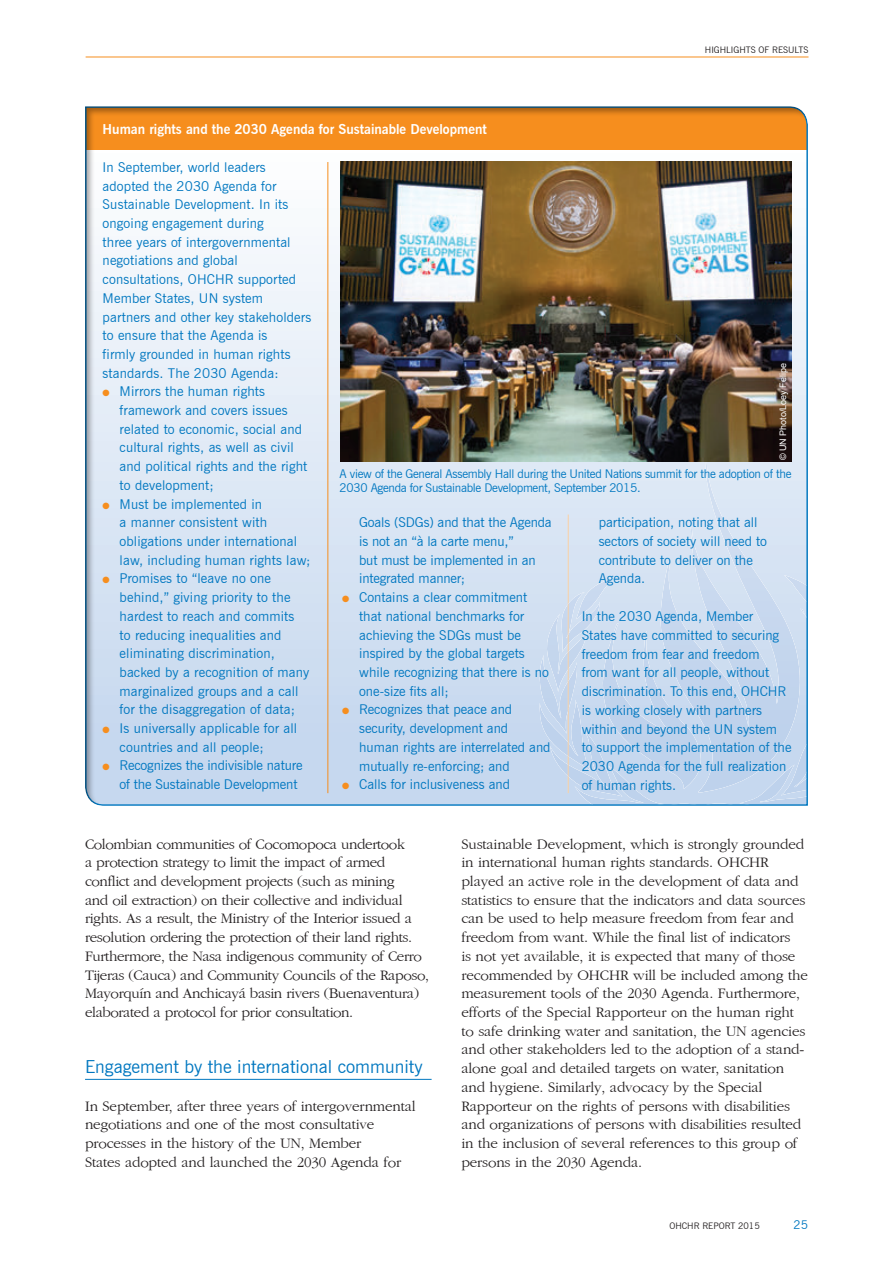
<style>
.page{position:relative;width:893px;height:1263px;background:#fff}
.page>*{position:absolute;margin:0;border:0;box-sizing:border-box;transform-origin:0 0}
.t1{font:18px "News Gothic BT";color:#0077c0}
.t2{font:15px/18.8px "Gatineau Plain";letter-spacing:-.01em;color:#231f20}
.t3{font:13.5px/18.8px "News Gothic BT";letter-spacing:.01em;color:#0077c0}
.t4{font:13.5px "News Gothic BT";letter-spacing:-.01em;color:#0077c0}
.t5{font:700 13.5px "News Gothic BT";color:#fff}
.t6{font:12px/14.4px "News Gothic BT";letter-spacing:-.025em;color:#0077c0}
.t7{font:9px "News Gothic BT";color:#231f20}
.t8{font:9px "Arial";color:#fff}
.s1{font-family:"Dixieland Normal";font-size:9px;color:#f68e1e}
</style>
<div class="page">
<hr style="left:86px;top:57px;width:722px;height:1px;background:#f68e1e">
<hr style="left:85px;top:1079px;width:347px;height:1px;background:#0077c0">
<div style="left:84px;top:106px;width:725px;height:702px;background:#231f20;opacity:.4"></div>
<img style="left:340px;top:161px;width:451px;height:301px">
<p class="t7" style="left:705px;top:44px;width:105px">HIGHLIGHTS OF RESULTS</p>
<p class="t5" style="left:103px;top:121px;width:386px">Human rights and the 2030 Agenda for Sustainable Development</p>
<p class="t3" style="left:103px;top:158px;width:165px">In September, world leaders</p>
<p class="t3" style="left:103px;top:176px;width:175px">adopted the 2030 Agenda for</p>
<p class="t3" style="left:103px;top:195px;width:187px">Sustainable Development. In its</p>
<p class="t3" style="left:103px;top:214px;width:163px">ongoing engagement during</p>
<p class="t3" style="left:103px;top:232px;width:190px">three years of intergovernmental</p>
<p class="t3" style="left:103px;top:251px;width:137px">negotiations and global</p>
<p class="t3" style="left:103px;top:270px;width:195px">consultations, OHCHR supported</p>
<p class="t3" style="left:103px;top:289px;width:162px">Member States, UN system</p>
<p class="t3" style="left:103px;top:307px;width:210px">partners and other key stakeholders</p>
<p class="t3" style="left:103px;top:326px;width:166px">to ensure that the Agenda is</p>
<p class="t3" style="left:103px;top:345px;width:189px">firmly grounded in human rights</p>
<p class="t3" style="left:103px;top:363px;width:177px">standards. The 2030 Agenda:</p>
<p class="t3" style="left:103px;top:382px;width:164px"><span class="s1">O</span> Mirrors the human rights</p>
<p class="t3" style="left:120px;top:401px;width:170px">framework and covers issues</p>
<p class="t3" style="left:120px;top:419px;width:184px">related to economic, social and</p>
<p class="t3" style="left:120px;top:438px;width:176px">cultural rights, as well as civil</p>
<p class="t3" style="left:120px;top:457px;width:189px">and political rights and the right</p>
<p class="t3" style="left:120px;top:476px;width:95px">to development;</p>
<p class="t3" style="left:103px;top:494px;width:161px"><span class="s1">O</span> Must be implemented in</p>
<p class="t3" style="left:120px;top:513px;width:149px">a manner consistent with</p>
<p class="t3" style="left:120px;top:532px;width:179px">obligations under international</p>
<p class="t3" style="left:120px;top:550px;width:192px">law, including human rights law;</p>
<p class="t3" style="left:103px;top:569px;width:170px"><span class="s1">O</span> Promises to “leave no one</p>
<p class="t3" style="left:120px;top:588px;width:172px">behind,” giving priority to the</p>
<p class="t3" style="left:120px;top:606px;width:176px">hardest to reach and commits</p>
<p class="t3" style="left:120px;top:625px;width:163px">to reducing inequalities and</p>
<p class="t3" style="left:120px;top:644px;width:157px">eliminating discrimination,</p>
<p class="t3" style="left:120px;top:663px;width:191px">backed by a recognition of many</p>
<p class="t3" style="left:120px;top:681px;width:180px">marginalized groups and a call</p>
<p class="t3" style="left:120px;top:700px;width:177px">for the disaggregation of data;</p>
<p class="t3" style="left:103px;top:719px;width:196px"><span class="s1">O</span> Is universally applicable for all</p>
<p class="t3" style="left:120px;top:737px;width:145px">countries and all people;</p>
<p class="t4" style="left:103px;top:757px;width:201px"><span class="s1">O</span> Recognizes the indivisible nature</p>
<p class="t4" style="left:120px;top:776px;width:179px">of the Sustainable Development</p>
<p class="t8" style="left:777px;top:460px;width:99px;rotate:-90deg">© UN Photo/Loey Felipe</p>
<p class="t6" style="left:340px;top:466px;width:453px">A view of the General Assembly Hall during the United Nations summit for the adoption of the<br>2030 Agenda for Sustainable Development, September 2015.</p>
<p class="t4" style="left:359px;top:514px;width:194px">Goals (SDGs) and that the Agenda</p>
<p class="t4" style="left:359px;top:533px;width:156px">is not an “à la carte menu,”</p>
<p class="t4" style="left:359px;top:552px;width:178px">but must be implemented in an</p>
<p class="t4" style="left:359px;top:570px;width:107px">integrated manner;</p>
<p class="t3" style="left:342px;top:588px;width:187px"><span class="s1">O</span> Contains a clear commitment</p>
<p class="t3" style="left:359px;top:606px;width:166px">that national benchmarks for</p>
<p class="t3" style="left:359px;top:625px;width:163px">achieving the SDGs must be</p>
<p class="t3" style="left:359px;top:644px;width:167px">inspired by the global targets</p>
<p class="t3" style="left:359px;top:663px;width:191px">while recognizing that there is no</p>
<p class="t3" style="left:359px;top:681px;width:91px">one-size fits all;</p>
<p class="t3" style="left:342px;top:700px;width:172px"><span class="s1">O</span> Recognizes that peace and</p>
<p class="t3" style="left:359px;top:719px;width:150px">security, development and</p>
<p class="t3" style="left:359px;top:737px;width:193px">human rights are interrelated and</p>
<p class="t3" style="left:359px;top:756px;width:152px">mutually re-enforcing; and</p>
<p class="t3" style="left:342px;top:775px;width:169px"><span class="s1">O</span> Calls for inclusiveness and</p>
<p class="t3" style="left:599px;top:513px;width:170px">participation, noting that all sectors of society will need to contribute to deliver on the<br>Agenda.</p>
<p class="t3" style="left:582px;top:607px;width:211px">In the 2030 Agenda, Member<br>States have committed to securing freedom from fear and freedom<br>from want for all people, without discrimination. To this end, OHCHR is working closely with partners within and beyond the UN system<br>to support the implementation of the<br>2030 Agenda for the full realization of human rights.</p>
<p class="t2" style="left:85px;top:835px;width:346px">Colombian communities of Cocomopoca undertook<br>a protection strategy to limit the impact of armed conflict and development projects (such as mining<br>and oil extraction) on their collective and individual rights. As a result, the Ministry of the Interior issued a resolution ordering the protection of their land rights.<br>Furthermore, the Nasa indigenous community of Cerro Tijeras (Cauca) and Community Councils of the Raposo, Mayorquín and Anchicayá basin rivers (Buenaventura) elaborated a protocol for prior consultation.</p>
<h1 class="t1" style="left:85px;top:1056px;width:339px">Engagement by the international community</h1>
<p class="t2" style="left:85px;top:1097px;width:332px">In September, after three years of intergovernmental negotiations and one of the most consultative processes in the history of the UN, Member<br>States adopted and launched the 2030 Agenda for</p>
<p class="t2" style="left:461px;top:835px;width:348px">Sustainable Development, which is strongly grounded in international human rights standards. OHCHR played an active role in the development of data and statistics to ensure that the indicators and data sources can be used to help measure freedom from fear and freedom from want. While the final list of indicators<br>is not yet available, it is expected that many of those recommended by OHCHR will be included among the measurement tools of the 2030 Agenda. Furthermore, efforts of the Special Rapporteur on the human right to safe drinking water and sanitation, the UN agencies and other stakeholders led to the adoption of a stand&shy;alone goal and detailed targets on water, sanitation and hygiene. Similarly, advocacy by the Special Rapporteur on the rights of persons with disabilities and organizations of persons with disabilities resulted in the inclusion of several references to this group of persons in the 2030 Agenda.</p>
<p class="t7" style="left:669px;top:1220px;width:92px">OHCHR REPORT 2015</p>
<p class="t6" style="left:793px;top:1217px;width:16px">25</p>
</div>
